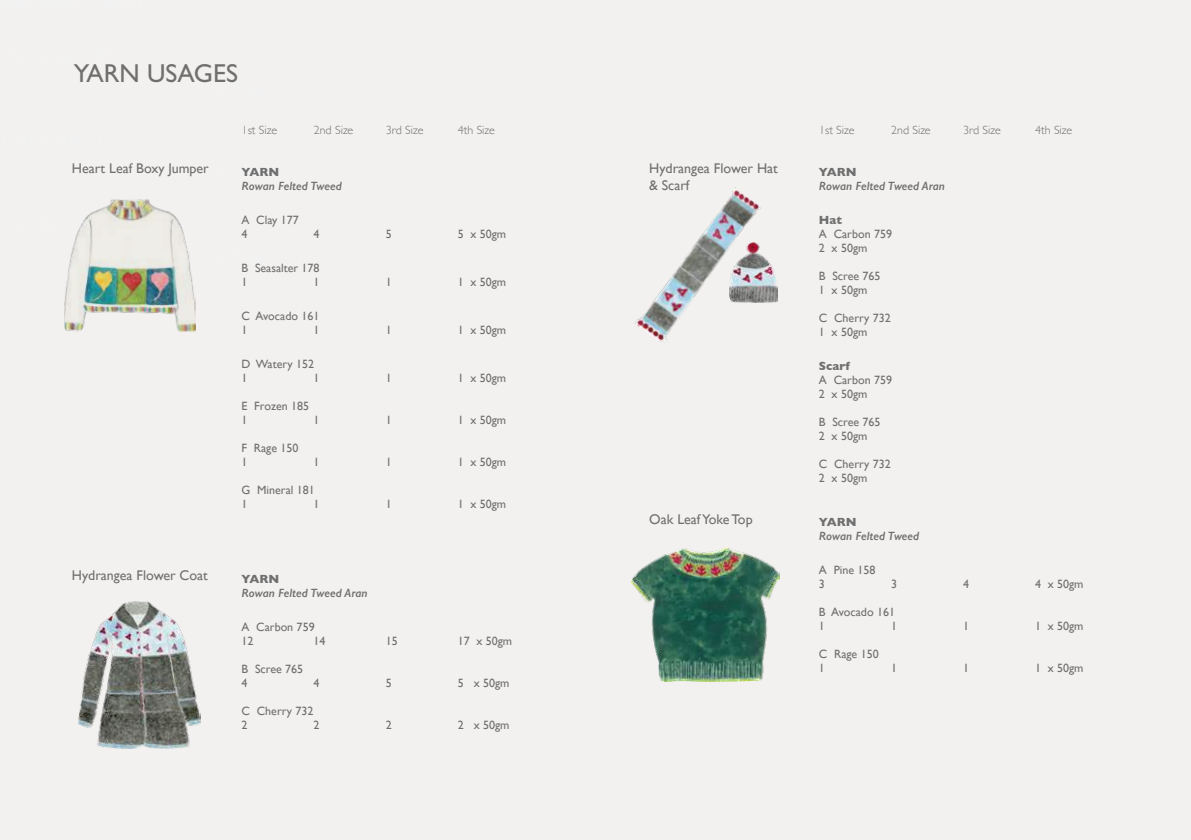
<style>
.page{position:relative;width:1191px;height:840px;background:#fff}
.page>*{position:absolute;margin:0;border:0;box-sizing:border-box;transform-origin:0 0}
.t1{font:26px "Gill Sans Std";color:#706f6f}
.t2{font:20px "Gill Sans";color:#706f6f}
.t3{font:14px/16.8px "Gill Sans";color:#706f6f}
.t4{font:12px/14px "Gill Sans";color:#706f6f}
.t5{font:italic 600 12px "Gill Sans";color:#706f6f}
.t6{font:300 12px "Gill Sans";color:#706f6f}
.t7{font:700 12px "Gill Sans";color:#706f6f}
</style>
<div class="page">
<div style="left:0;top:0;width:1191px;height:839px;background:#f2f1f0"></div>
<img style="left:63px;top:199px;width:133px;height:132px">
<img style="left:78px;top:601px;width:122px;height:147px">
<img style="left:633px;top:187px;width:132px;height:158px">
<img style="left:730px;top:242px;width:47px;height:60px">
<img style="left:631px;top:547px;width:148px;height:134px">
<h1 class="t1" style="left:74px;top:58px;width:166px">YARN USAGES</h1>
<p class="t6" style="left:242px;top:121px;width:37px">1st Size</p>
<p class="t6" style="left:314px;top:121px;width:41px">2nd Size</p>
<p class="t6" style="left:386px;top:121px;width:39px">3rd Size</p>
<p class="t6" style="left:458px;top:121px;width:39px">4th Size</p>
<p class="t6" style="left:819px;top:121px;width:37px">1st Size</p>
<p class="t6" style="left:891px;top:121px;width:41px">2nd Size</p>
<p class="t6" style="left:963px;top:121px;width:39px">3rd Size</p>
<p class="t6" style="left:1035px;top:121px;width:39px">4th Size</p>
<p class="t7" style="left:242px;top:162px;width:39px">YARN</p>
<p class="t5" style="left:242px;top:178px;width:102px">Rowan Felted Tweed</p>
<p class="t4" style="left:242px;top:212px;width:59px">A Clay 177<br>4</p>
<p class="t3" style="left:72px;top:159px;width:138px">Heart Leaf Boxy Jumper</p>
<p class="t3" style="left:649px;top:159px;width:130px">Hydrangea Flower Hat &amp; Scarf</p>
<h2 class="t2" style="left:123px;top:159px;width:11px">2</h2>
<h2 class="t2" style="left:195px;top:159px;width:82px">3 x 50gm</h2>
<p class="t7" style="left:819px;top:162px;width:39px">YARN</p>
<p class="t5" style="left:819px;top:178px;width:128px">Rowan Felted Tweed Aran</p>
<p class="t7" style="left:819px;top:210px;width:25px">Hat</p>
<p class="t4" style="left:819px;top:226px;width:75px">A Carbon 759<br>2 x 50gm</p>
<p class="t4" style="left:819px;top:268px;width:63px">B Scree 765<br>1 x 50gm</p>
<p class="t4" style="left:819px;top:310px;width:73px">C Cherry 732<br>1 x 50gm</p>
<p class="t7" style="left:819px;top:356px;width:32px">Scarf</p>
<p class="t4" style="left:819px;top:372px;width:75px">A Carbon 759<br>2 x 50gm</p>
<p class="t4" style="left:819px;top:414px;width:63px">B Scree 765<br>2 x 50gm</p>
<p class="t4" style="left:819px;top:456px;width:73px">C Cherry 732<br>2 x 50gm</p>
<p class="t7" style="left:819px;top:512px;width:39px">YARN</p>
<p class="t5" style="left:819px;top:528px;width:102px">Rowan Felted Tweed</p>
<p class="t4" style="left:819px;top:563px;width:58px">A Pine 158<br>3</p>
<p class="t4" style="left:314px;top:226px;width:7px">4</p>
<p class="t4" style="left:386px;top:226px;width:7px">5</p>
<p class="t4" style="left:458px;top:226px;width:50px">5 x 50gm</p>
<p class="t4" style="left:242px;top:260px;width:80px">B Seasalter 178<br>1</p>
<p class="t4" style="left:314px;top:274px;width:7px">1</p>
<p class="t4" style="left:386px;top:274px;width:7px">1</p>
<p class="t4" style="left:458px;top:274px;width:50px">1 x 50gm</p>
<p class="t4" style="left:242px;top:308px;width:79px">C Avocado 161<br>1</p>
<p class="t4" style="left:314px;top:322px;width:7px">1</p>
<p class="t4" style="left:386px;top:322px;width:7px">1</p>
<p class="t4" style="left:458px;top:322px;width:50px">1 x 50gm</p>
<p class="t4" style="left:242px;top:356px;width:74px">D Watery 152<br>1</p>
<p class="t4" style="left:314px;top:370px;width:7px">1</p>
<p class="t4" style="left:386px;top:370px;width:7px">1</p>
<p class="t4" style="left:458px;top:370px;width:50px">1 x 50gm</p>
<p class="t4" style="left:242px;top:398px;width:69px">E Frozen 185<br>1</p>
<p class="t4" style="left:314px;top:412px;width:7px">1</p>
<p class="t4" style="left:386px;top:412px;width:7px">1</p>
<p class="t4" style="left:458px;top:412px;width:50px">1 x 50gm</p>
<p class="t4" style="left:242px;top:440px;width:58px">F Rage 150<br>1</p>
<p class="t4" style="left:314px;top:454px;width:7px">1</p>
<p class="t4" style="left:386px;top:454px;width:7px">1</p>
<p class="t4" style="left:458px;top:454px;width:50px">1 x 50gm</p>
<p class="t4" style="left:242px;top:482px;width:75px">G Mineral 181<br>1</p>
<p class="t4" style="left:314px;top:496px;width:7px">1</p>
<p class="t4" style="left:386px;top:496px;width:7px">1</p>
<p class="t4" style="left:458px;top:496px;width:50px">1 x 50gm</p>
<p class="t3" style="left:649px;top:510px;width:105px">Oak Leaf Yoke Top</p>
<p class="t3" style="left:72px;top:566px;width:137px">Hydrangea Flower Coat</p>
<p class="t7" style="left:242px;top:569px;width:39px">YARN</p>
<p class="t5" style="left:242px;top:585px;width:128px">Rowan Felted Tweed Aran</p>
<p class="t4" style="left:242px;top:619px;width:75px">A Carbon 759<br>12</p>
<p class="t4" style="left:891px;top:577px;width:7px">3</p>
<p class="t4" style="left:963px;top:577px;width:7px">4</p>
<p class="t4" style="left:1035px;top:577px;width:50px">4 x 50gm</p>
<p class="t4" style="left:819px;top:605px;width:78px">B Avocado 161<br>1</p>
<p class="t4" style="left:891px;top:619px;width:7px">1</p>
<p class="t4" style="left:963px;top:619px;width:7px">1</p>
<p class="t4" style="left:1035px;top:619px;width:50px">1 x 50gm</p>
<p class="t4" style="left:314px;top:633px;width:13px">14</p>
<p class="t4" style="left:386px;top:633px;width:13px">15</p>
<p class="t4" style="left:458px;top:633px;width:56px">17 x 50gm</p>
<p class="t4" style="left:242px;top:661px;width:63px">B Scree 765<br>4</p>
<p class="t4" style="left:314px;top:675px;width:7px">4</p>
<p class="t4" style="left:386px;top:675px;width:7px">5</p>
<p class="t4" style="left:458px;top:675px;width:53px">5 x 50gm</p>
<p class="t4" style="left:242px;top:703px;width:73px">C Cherry 732<br>2</p>
<p class="t4" style="left:314px;top:717px;width:7px">2</p>
<p class="t4" style="left:386px;top:717px;width:7px">2</p>
<p class="t4" style="left:458px;top:717px;width:53px">2 x 50gm</p>
<p class="t4" style="left:819px;top:647px;width:61px">C Rage 150<br>1</p>
<p class="t4" style="left:891px;top:661px;width:7px">1</p>
<p class="t4" style="left:963px;top:661px;width:7px">1</p>
<p class="t4" style="left:1035px;top:661px;width:50px">1 x 50gm</p>
</div>
